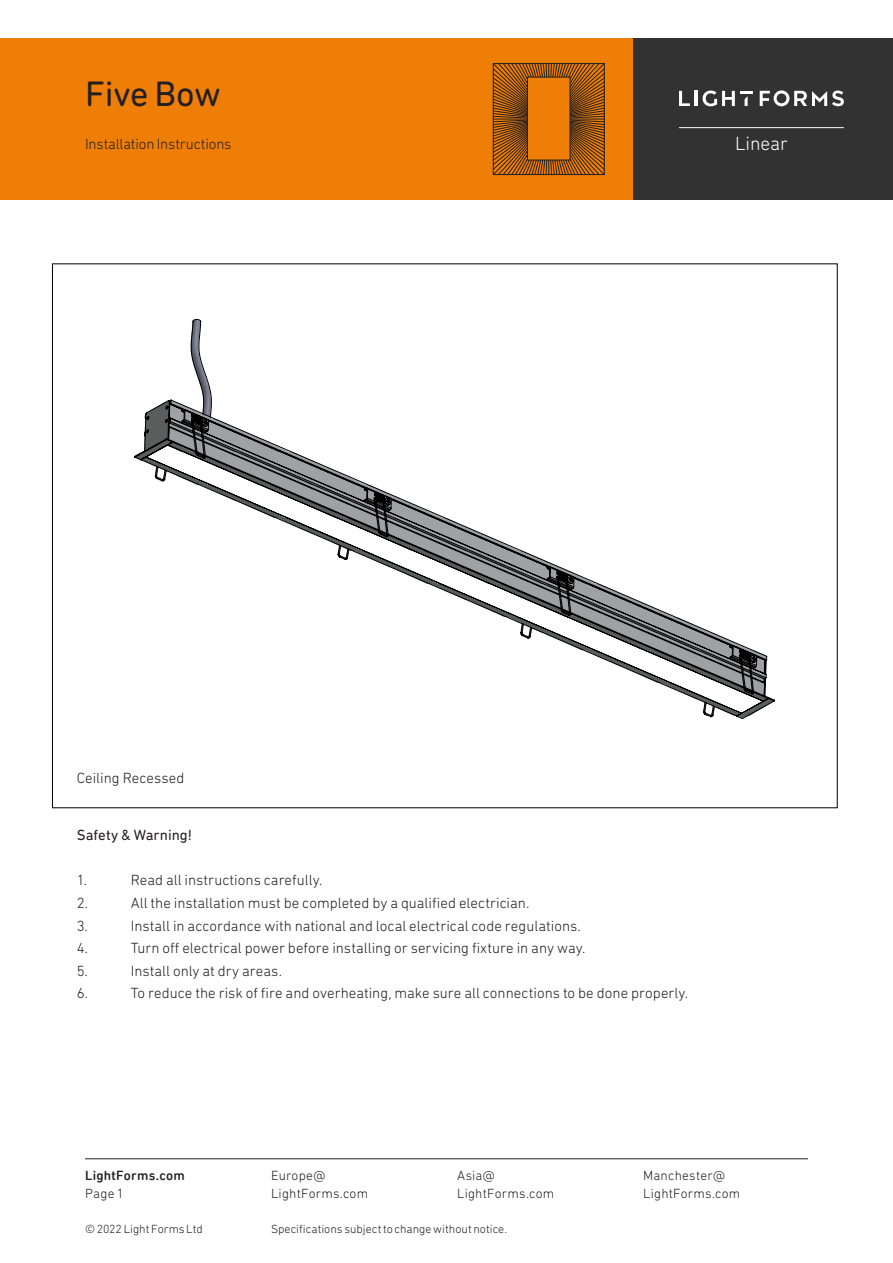
<style>
.page{position:relative;width:893px;height:1263px;background:#fff}
.page>*{position:absolute;margin:0;border:0;box-sizing:border-box;transform-origin:0 0}
._24pt_Main_Title{font:36px "DIN Next Rounded LT Pro";letter-spacing:-.01em;color:#231f20}
.t1{font:300 19.5px "DIN Next Rounded LT Pro";letter-spacing:-.005em;color:#fff}
._10pt_Body_Copy{font:300 15px "DIN Next Rounded LT Pro";color:#231f20}
.t2{font:15px "DIN Next Rounded LT Pro";color:#231f20}
.t3{font:300 13.5px/18px "DIN Next Rounded LT Pro";letter-spacing:.02em;color:#231f20}
.t4{font:500 13.5px "DIN Next Rounded LT Pro";letter-spacing:.02em;color:#231f20}
.t5{font:300 12px "DIN Next Rounded LT Pro";color:#231f20}
</style>
<div class="page">
<hr style="left:85px;top:1158px;width:723px;height:1px;background:#231f20">
<div style="left:629px;top:38px;width:264px;height:162px;background:#323232"></div>
<div style="left:0;top:38px;width:632px;height:162px;background:#ef7e07"></div>
<hr style="left:679px;top:127px;width:165px;height:1px;background:#fff">
<svg style="left:679px;top:91px;width:11px;height:15px"></svg>
<hr style="left:695px;top:91px;width:3px;height:15px;background:#fff">
<svg style="left:703px;top:91px;width:49px;height:15px"></svg>
<svg style="left:760px;top:90px;width:84px;height:16px"></svg>
<svg style="left:495px;top:65px;width:107px;height:108px"></svg>
<div style="left:493px;top:63px;width:111px;height:112px;border:1px solid #231f20"></div>
<div style="left:527px;top:77px;width:43px;height:83px;background:#ef7e07"></div>
<div style="left:527px;top:77px;width:43px;height:83px;border:1px solid #231f20"></div>
<svg style="left:135px;top:319px;width:640px;height:400px"></svg>
<p class="_24pt_Main_Title" style="left:85px;top:73px;width:137px">Five Bow</p>
<p class="_10pt_Body_Copy" style="left:85px;top:135px;width:148px">Installation Instructions</p>
<h2 class="t1" style="left:735px;top:132px;width:54px">Linear</h2>
<p class="_10pt_Body_Copy" style="left:77px;top:769px;width:109px">Ceiling Recessed</p>
<p class="t2" style="left:77px;top:827px;width:117px">Safety &amp; Warning!</p>
<p class="_10pt_Body_Copy" style="left:77px;top:872px;width:12px">1.</p>
<p class="_10pt_Body_Copy" style="left:131px;top:872px;width:193px">Read all instructions carefully.</p>
<p class="_10pt_Body_Copy" style="left:77px;top:894px;width:13px">2.</p>
<p class="_10pt_Body_Copy" style="left:131px;top:894px;width:400px">All the installation must be completed by a qualified electrician.</p>
<p class="_10pt_Body_Copy" style="left:77px;top:917px;width:13px">3.</p>
<p class="_10pt_Body_Copy" style="left:131px;top:917px;width:452px">Install in accordance with national and local electrical code regulations.</p>
<p class="_10pt_Body_Copy" style="left:77px;top:939px;width:13px">4.</p>
<p class="_10pt_Body_Copy" style="left:131px;top:939px;width:456px">Turn off electrical power before installing or servicing fixture in any way.</p>
<p class="_10pt_Body_Copy" style="left:77px;top:962px;width:13px">5.</p>
<p class="_10pt_Body_Copy" style="left:131px;top:962px;width:153px">Install only at dry areas.</p>
<p class="_10pt_Body_Copy" style="left:77px;top:984px;width:13px">6.</p>
<p class="_10pt_Body_Copy" style="left:131px;top:984px;width:559px">To reduce the risk of fire and overheating, make sure all connections to be done properly.</p>
<p class="t4" style="left:85px;top:1167px;width:101px">LightForms.com</p>
<p class="t3" style="left:85px;top:1184px;width:41px">Page 1</p>
<p class="t3" style="left:271px;top:1166px;width:99px">Europe@<br>LightForms.com</p>
<p class="t3" style="left:457px;top:1166px;width:99px">Asia@<br>LightForms.com</p>
<p class="t3" style="left:643px;top:1166px;width:99px">Manchester@<br>LightForms.com</p>
<p class="t5" style="left:85px;top:1222px;width:119px">© 2022 Light Forms Ltd</p>
<p class="t5" style="left:271px;top:1222px;width:237px">Specifications subject to change without notice.</p>
</div>
